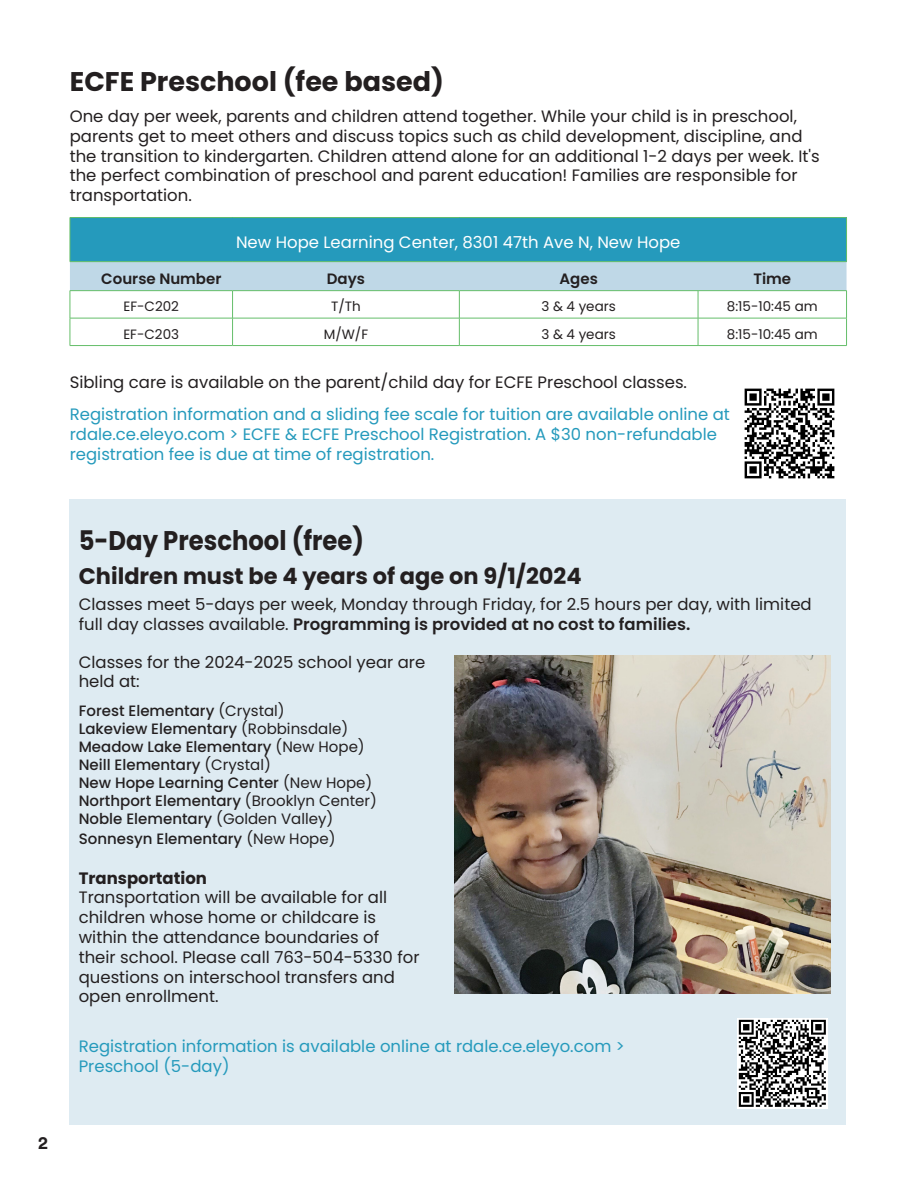
<style>
.page{position:relative;width:918px;height:1188px;background:#fff}
.page>*{position:absolute;margin:0;border:0;box-sizing:border-box;transform-origin:0 0}
.t1{font:700 27px "Poppins";color:#231f20}
.t2{font:700 27px "Poppins";color:#231f20;scale:.9 1}
.t3{font:700 22.5px "Poppins";color:#231f20}
.t4{font:700 18px "Circular Std";color:#231f20}
.t5{font:16.5px/19.8px "Poppins";color:#231f20}
.t6{font:16.5px/19.8px "Poppins";color:#259abc}
.t7{font:16.5px "Poppins";color:#fff}
.t8{font:700 16.5px "Poppins";color:#231f20}
.t9{font:500 15px/18px "Poppins";color:#231f20}
.t10{font:600 15px "Poppins";color:#231f20}
.t11{font:13.5px "Poppins";color:#231f20}
.s1{font-weight:600}
.s2{font-weight:400}
</style>
<div class="page">
<div style="left:70px;top:500px;width:776px;height:625px;background:#deebf2"></div>
<div style="left:70px;top:218px;width:777px;height:44px;background:#259abc"></div>
<hr style="left:70px;top:218px;width:1px;height:43px;background:#65be6a">
<hr style="left:70px;top:217px;width:163px;height:1px;background:#65be6a">
<hr style="left:233px;top:217px;width:226px;height:1px;background:#65be6a">
<hr style="left:459px;top:217px;width:239px;height:1px;background:#65be6a">
<hr style="left:698px;top:217px;width:149px;height:1px;background:#65be6a">
<hr style="left:846px;top:218px;width:1px;height:43px;background:#65be6a">
<hr style="left:70px;top:261px;width:163px;height:1px;background:#65be6a">
<hr style="left:233px;top:261px;width:226px;height:1px;background:#65be6a">
<hr style="left:459px;top:261px;width:239px;height:1px;background:#65be6a">
<hr style="left:698px;top:261px;width:149px;height:1px;background:#65be6a">
<svg style="left:70px;top:262px;width:777px;height:83px"></svg>
<hr style="left:70px;top:345px;width:163px;height:1px;background:#65be6a">
<hr style="left:233px;top:345px;width:226px;height:1px;background:#65be6a">
<hr style="left:459px;top:345px;width:239px;height:1px;background:#65be6a">
<hr style="left:698px;top:345px;width:149px;height:1px;background:#65be6a">
<img style="left:738px;top:1018px;width:90px;height:90px">
<img style="left:745px;top:389px;width:90px;height:90px">
<img style="left:454px;top:655px;width:376px;height:339px">
<p class="t1" style="left:70px;top:65px;width:376px">ECFE Preschool (fee based)</p>
<p class="t5" style="left:70px;top:106px;width:751px">One day per week, parents and children attend together. While your child is in preschool, parents get to meet others and discuss topics such as child development, discipline, and the transition to kindergarten. Children attend alone for an additional 1-2 days per week. It's the perfect combination of preschool and parent education! Families are responsible for transportation.</p>
<p class="t7" style="left:236px;top:233px;width:446px">New Hope Learning Center, 8301 47th Ave N, New Hope</p>
<p class="t10" style="left:101px;top:270px;width:122px">Course Number</p>
<p class="t10" style="left:327px;top:270px;width:40px">Days</p>
<p class="t10" style="left:560px;top:270px;width:40px">Ages</p>
<p class="t10" style="left:753px;top:270px;width:39px">Time</p>
<p class="t11" style="left:123px;top:299px;width:57px">EF-C202</p>
<p class="t11" style="left:331px;top:299px;width:31px">T/Th</p>
<p class="t11" style="left:541px;top:299px;width:76px">3 &amp; 4 years</p>
<p class="t11" style="left:727px;top:299px;width:92px">8:15-10:45 am</p>
<p class="t11" style="left:123px;top:326px;width:57px">EF-C203</p>
<p class="t11" style="left:324px;top:326px;width:46px">M/W/F</p>
<p class="t11" style="left:541px;top:326px;width:76px">3 &amp; 4 years</p>
<p class="t11" style="left:727px;top:326px;width:92px">8:15-10:45 am</p>
<p class="t5" style="left:70px;top:373px;width:619px">Sibling care is available on the parent/child day for ECFE Preschool classes.</p>
<p class="t6" style="left:70px;top:404px;width:662px">Registration information and a sliding fee scale for tuition are available online at rdale.ce.eleyo.com &gt; ECFE &amp; ECFE Preschool Registration. A $30 non-refundable registration fee is due at time of registration.</p>
<p class="t4" style="left:38px;top:1131px;width:11px">2</p>
<p class="t2" style="left:79px;top:525px;width:318px">5-Day Preschool (free)</p>
<p class="t3" style="left:79px;top:563px;width:504px">Children must be 4 years of age on 9/1/2024</p>
<p class="t5" style="left:79px;top:594px;width:735px">Classes meet 5-days per week, Monday through Friday, for 2.5 hours per day, with limited full day classes available. <span class="s1">Programming is provided at no cost to families.</span></p>
<p class="t5" style="left:79px;top:652px;width:348px">Classes for the 2024-2025 school year are held at:</p>
<p class="t9" style="left:79px;top:702px;width:271px">Forest Elementary <span class="s2">(Crystal)<br></span>Lakeview Elementary <span class="s2">(Robbinsdale)</span></p>
<p class="t9" style="left:79px;top:738px;width:288px">Meadow Lake Elementary <span class="s2">(New Hope)<br></span>Neill Elementary <span class="s2">(Crystal)</span></p>
<p class="t9" style="left:79px;top:774px;width:295px">New Hope Learning Center <span class="s2">(New Hope)</span></p>
<p class="t9" style="left:79px;top:792px;width:300px">Northport Elementary <span class="s2">(Brooklyn Center)<br></span>Noble Elementary <span class="s2">(Golden Valley)</span></p>
<p class="t9" style="left:79px;top:830px;width:258px">Sonnesyn Elementary <span class="s2">(New Hope)</span></p>
<p class="t8" style="left:79px;top:868px;width:130px">Transportation</p>
<p class="t5" style="left:79px;top:888px;width:342px">Transportation will be available for all children whose home or childcare is within the attendance boundaries of their school. Please call 763-504-5330 for questions on interschool transfers and open enrollment.</p>
<p class="t6" style="left:79px;top:1036px;width:547px">Registration information is available online at rdale.ce.eleyo.com &gt;<br>Preschool (5-day)</p>
</div>
